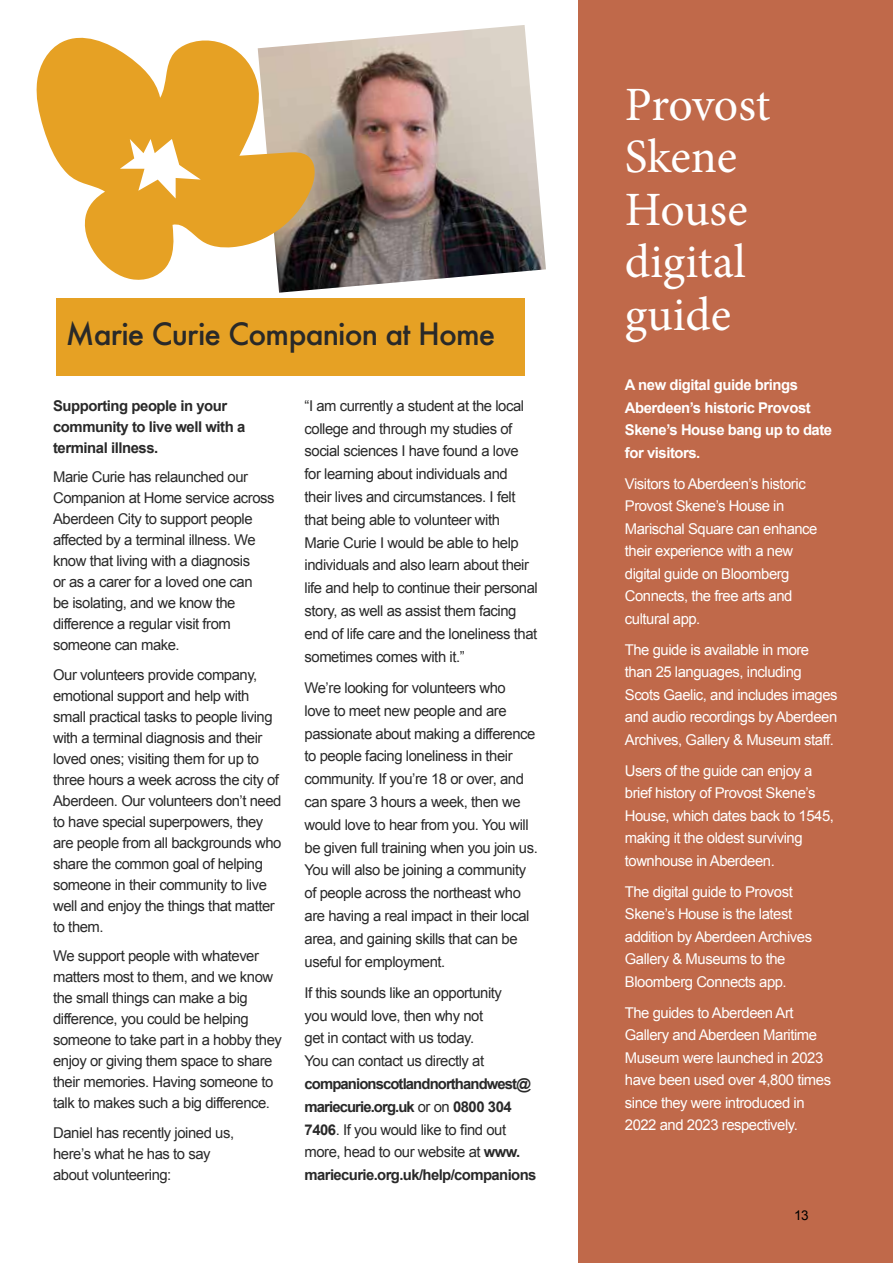
<style>
.page{position:relative;width:893px;height:1263px;background:#fff}
.page>*{position:absolute;margin:0;border:0;box-sizing:border-box;transform-origin:0 0}
.t1{font:47.85px/52.5px "Minion Pro";color:#fff}
.t2{font:500 29.85px "Futura";letter-spacing:-.03em;color:#292929}
.t3{font:14.85px/21px "Arial";letter-spacing:-.03em;color:#292929}
.t4{font:14.85px/22.5px "Arial";letter-spacing:-.03em;color:#fff}
.t5{font:700 14.85px/22.8px "Arial";letter-spacing:-.06em;color:#292929}
.t6{font:700 14.85px/22.5px "Arial";letter-spacing:-.03em;color:#fff}
.t7{font:700 14.85px/21px "Arial";letter-spacing:-.04em;color:#292929}
.t8{font:13.5px "Arial";color:#000}
.s1{font-weight:400}
</style>
<div class="page">
<div style="left:578px;top:0;width:315px;height:1263px;background:#c0694a"></div>
<img style="left:278px;top:25px;width:268px;height:268px">
<div style="left:56px;top:299px;width:468px;height:77px;background:#e6a124"></div>
<svg style="left:36px;top:32px;width:281px;height:249px;fill:#e6a124"></svg>
<svg style="left:120px;top:139px;width:81px;height:59px"></svg>
<h2 class="t2" style="left:66px;top:313px;width:431px">Marie Curie Companion at Home</h2>
<p class="t7" style="left:53px;top:396px;width:194px">Supporting people in your community to live well with a terminal illness.</p>
<p class="t3" style="left:53px;top:467px;width:223px">Marie Curie has relaunched our<br>Companion at Home service across<br>Aberdeen City to support people affected by a terminal illness. We know that living with a diagnosis<br>or as a carer for a loved one can<br>be isolating, and we know the difference a regular visit from someone can make.</p>
<p class="t3" style="left:53px;top:664px;width:230px">Our volunteers provide company, emotional support and help with small practical tasks to people living with a terminal diagnosis and their loved ones; visiting them for up to three hours a week across the city of<br>Aberdeen. Our volunteers don’t need to have special superpowers, they are people from all backgrounds who share the common goal of helping someone in their community to live well and enjoy the things that matter to them.</p>
<p class="t3" style="left:53px;top:946px;width:230px">We support people with whatever matters most to them, and we know the small things can make a big difference, you could be helping someone to take part in a hobby they enjoy or giving them space to share their memories. Having someone to talk to makes such a big difference.</p>
<p class="t3" style="left:53px;top:1122px;width:183px">Daniel has recently joined us, here’s what he has to say about volunteering:</p>
<p class="t3" style="left:305px;top:394px;width:235px;line-height:22.8px">“I am currently a student at the local college and through my studies of social sciences I have found a love for learning about individuals and their lives and circumstances. I felt that being able to volunteer with Marie Curie I would be able to help individuals and also learn about their life and help to continue their personal story, as well as assist them facing end of life care and the loneliness that sometimes comes with it.”</p>
<p class="t3" style="left:305px;top:676px;width:235px;line-height:22.8px">We’re looking for volunteers who<br>love to meet new people and are passionate about making a difference to people facing loneliness in their community. If you’re 18 or over, and can spare 3 hours a week, then we would love to hear from you. You will be given full training when you join us.<br>You will also be joining a community of people across the northeast who are having a real impact in their local area, and gaining skills that can be useful for employment.</p>
<p class="t3" style="left:305px;top:981px;width:199px;line-height:22.8px">If this sounds like an opportunity you would love, then why not get in contact with us today.<br>You can contact us directly at</p>
<p class="t5" style="left:305px;top:1073px;width:233px">companionscotlandnorthandwest@ mariecurie.org.uk <span class="s1">or on</span> 0800 304<br>7406<span class="s1">. If you would like to find out more, head to our website at</span> www. mariecurie.org.uk/help/companions</p>
<h1 class="t1" style="left:625px;top:79px;width:147px">Provost<br>Skene<br>House digital guide</h1>
<p class="t6" style="left:625px;top:374px;width:209px">A new digital guide brings<br>Aberdeen’s historic Provost<br>Skene’s House bang up to date for visitors.</p>
<p class="t4" style="left:625px;top:473px;width:194px">Visitors to Aberdeen’s historic<br>Provost Skene’s House in<br>Marischal Square can enhance their experience with a new digital guide on Bloomberg<br>Connects, the free arts and cultural app.</p>
<p class="t4" style="left:625px;top:639px;width:214px">The guide is available in more than 25 languages, including<br>Scots Gaelic, and includes images and audio recordings by Aberdeen<br>Archives, Gallery &amp; Museum staff.</p>
<p class="t4" style="left:625px;top:760px;width:211px">Users of the guide can enjoy a brief history of Provost Skene’s<br>House, which dates back to 1545, making it the oldest surviving townhouse in Aberdeen.</p>
<p class="t4" style="left:625px;top:881px;width:189px">The digital guide to Provost<br>Skene’s House is the latest addition by Aberdeen Archives<br>Gallery &amp; Museums to the<br>Bloomberg Connects app.</p>
<p class="t4" style="left:625px;top:1002px;width:208px">The guides to Aberdeen Art<br>Gallery and Aberdeen Maritime<br>Museum were launched in 2023 have been used over 4,800 times since they were introduced in<br>2022 and 2023 respectively.</p>
<p class="t8" style="left:794px;top:1206px;width:16px">13</p>
</div>
